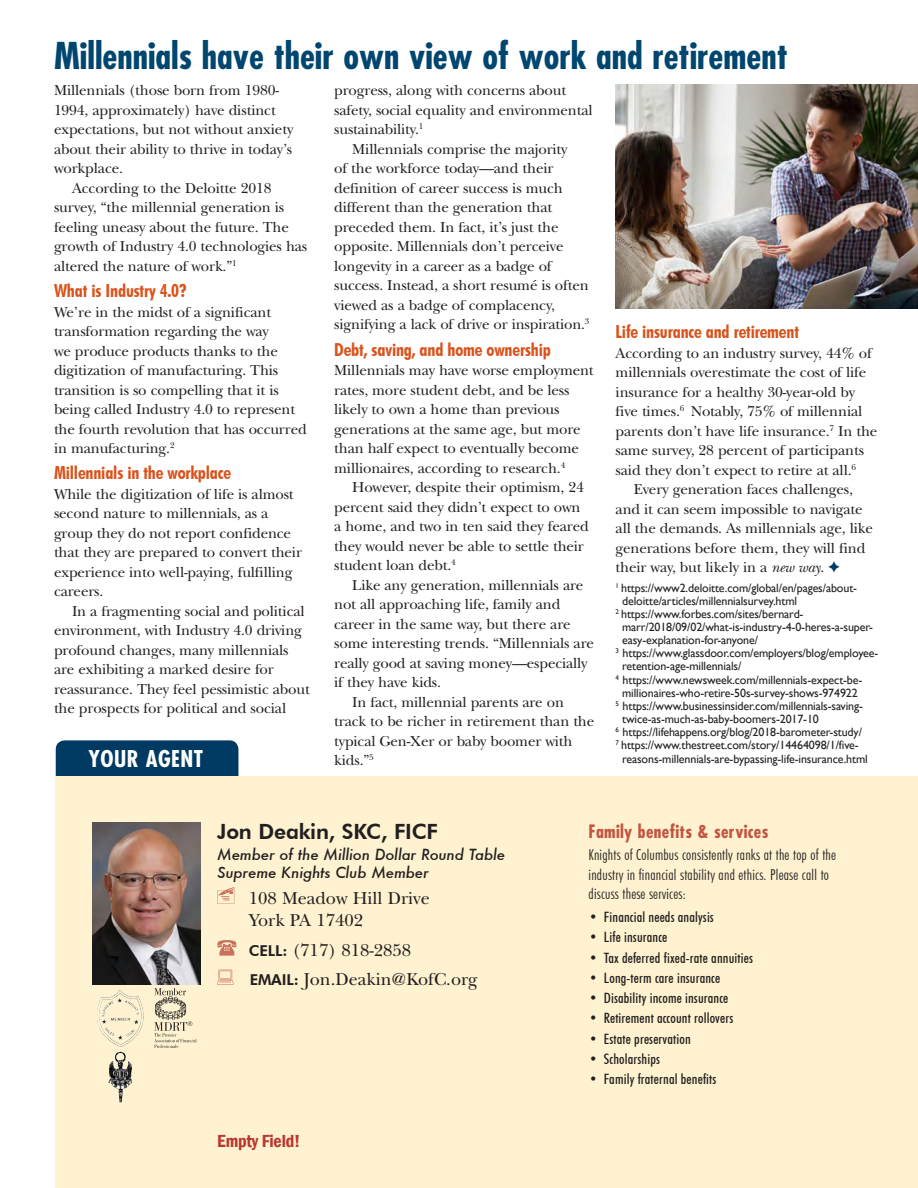
<style>
.page{position:relative;width:918px;height:1188px;background:#fff}
.page>*{position:absolute;margin:0;border:0;box-sizing:border-box;transform-origin:0 0}
.t1{font:700 condensed 36px "Futura";color:#00466f}
.t2{font:700 condensed 22.5px "Futura";letter-spacing:.02em;color:#fff}
.t3{font:800 21px "Futura BT";letter-spacing:-.01em;color:#231f20}
.t4{font:700 condensed 18px "Futura BT";letter-spacing:-.01em;color:#d9531c}
.t5{font:18px/22.5px "New Baskerville";color:#231f20}
.t6{font:700 condensed 18px "Futura";letter-spacing:.02em;color:#c15644}
.t7{font:600 condensed 18px "Franklin Gothic";letter-spacing:-.01em;color:#b83830}
.t8{font:15px/19.5px "New Baskerville";letter-spacing:-.01em;color:#231f20}
.t9{font:300 condensed 15px/19.5px "Futura BT";letter-spacing:.015em;color:#231f20}
.t10{font:italic 500 15px/18px "Futura";letter-spacing:-.01em;color:#231f20}
.t11{font:500 condensed 14.25px "Futura BT";letter-spacing:.01em;color:#231f20}
.t12{font:12px "Gill Sans";letter-spacing:-.01em;color:#231f20}
.s1{font-style:italic}
.s2{color:#003a62}
.s3{font-family:"Futura BT";font-weight:800;font-size:15px}
</style>
<div class="page">
<div style="left:56px;top:740px;width:182px;height:51px;background:#003a62;border-radius:9px"></div>
<div style="left:56px;top:777px;width:862px;height:411px;background:#fef2d0"></div>
<svg style="left:217px;top:887px;width:18px;height:17px"></svg>
<svg style="left:217px;top:940px;width:19px;height:16px"></svg>
<svg style="left:217px;top:970px;width:16px;height:15px"></svg>
<img style="left:93px;top:823px;width:108px;height:162px">
<img style="left:97px;top:990px;width:47px;height:57px">
<svg style="left:154px;top:988px;width:43px;height:60px"></svg>
<img style="left:108px;top:1052px;width:24px;height:50px">
<img style="left:616px;top:84px;width:302px;height:225px">
<h1 class="t1" style="left:54px;top:33px;width:735px">Millennials have their own view of work and retirement</h1>
<p class="t8" style="left:334px;top:81px;width:233px">progress, along with concerns about</p>
<p class="t8" style="left:334px;top:100px;width:260px">safety, social equality and environmental</p>
<p class="t8" style="left:334px;top:120px;width:91px">sustainability.<sup>1</sup></p>
<p class="t8" style="left:352px;top:139px;width:217px">Millennials comprise the majority</p>
<p class="t8" style="left:334px;top:159px;width:221px">of the workforce today—and their</p>
<p class="t8" style="left:334px;top:178px;width:230px">definition of career success is much</p>
<p class="t8" style="left:334px;top:198px;width:220px">different than the generation that</p>
<p class="t8" style="left:334px;top:217px;width:226px">preceded them. In fact, it’s just the</p>
<p class="t8" style="left:334px;top:237px;width:231px">opposite. Millennials don’t perceive</p>
<p class="t8" style="left:334px;top:256px;width:219px">longevity in a career as a badge of</p>
<p class="t8" style="left:334px;top:276px;width:256px">success. Instead, a short resumé is often</p>
<p class="t8" style="left:334px;top:295px;width:222px">viewed as a badge of complacency,</p>
<p class="t8" style="left:334px;top:315px;width:257px">signifying a lack of drive or inspiration.<sup>3</sup></p>
<p class="t4" style="left:334px;top:338px;width:218px">Debt, saving, and home ownership</p>
<p class="t8" style="left:334px;top:361px;width:261px">Millennials may have worse employment rates, more student debt, and be less likely to own a home than previous generations at the same age, but more than half expect to eventually become millionaires, according to research.<sup>4</sup></p>
<p class="t8" style="left:334px;top:478px;width:256px;text-indent:18px">However, despite their optimism, 24 percent said they didn’t expect to own a home, and two in ten said they feared they would never be able to settle their student loan debt.<sup>4</sup></p>
<p class="t8" style="left:352px;top:575px;width:233px">Like any generation, millennials are</p>
<p class="t8" style="left:334px;top:595px;width:228px">not all approaching life, family and</p>
<p class="t8" style="left:334px;top:614px;width:238px">career in the same way, but there are</p>
<p class="t8" style="left:334px;top:634px;width:261px">some interesting trends. “Millennials are</p>
<p class="t8" style="left:334px;top:653px;width:255px">really good at saving money—especially</p>
<p class="t8" style="left:334px;top:673px;width:108px">if they have kids.</p>
<p class="t8" style="left:352px;top:692px;width:213px">In fact, millennial parents are on</p>
<p class="t8" style="left:334px;top:712px;width:262px">track to be richer in retirement than the</p>
<p class="t8" style="left:334px;top:731px;width:240px">typical Gen-Xer or baby boomer with</p>
<p class="t8" style="left:334px;top:751px;width:41px">kids.”<sup>5</sup></p>
<p class="t8" style="left:54px;top:81px;width:241px">Millennials (those born from 1980-<br>1994, approximately) have distinct expectations, but not without anxiety about their ability to thrive in today’s workplace.</p>
<p class="t8" style="left:54px;top:178px;width:255px;text-indent:18px">According to the Deloitte 2018 survey, “the millennial generation is feeling uneasy about the future. The growth of Industry 4.0 technologies has altered the nature of work.”<sup>1</sup></p>
<p class="t4" style="left:54px;top:280px;width:134px">What is Industry 4.0?</p>
<p class="t8" style="left:54px;top:302px;width:254px">We’re in the midst of a significant transformation regarding the way<br>we produce products thanks to the digitization of manufacturing. This transition is so compelling that it is being called Industry 4.0 to represent the fourth revolution that has occurred in manufacturing.<sup>2</sup></p>
<p class="t4" style="left:54px;top:462px;width:179px">Millennials in the workplace</p>
<p class="t8" style="left:54px;top:484px;width:250px">While the digitization of life is almost second nature to millennials, as a group they do not report confidence that they are prepared to convert their experience into well-paying, fulfilling careers.</p>
<p class="t8" style="left:54px;top:601px;width:257px;text-indent:18px">In a fragmenting social and political environment, with Industry 4.0 driving profound changes, many millennials are exhibiting a marked desire for reassurance. They feel pessimistic about the prospects for political and social</p>
<p class="t4" style="left:616px;top:321px;width:185px">Life insurance and retirement</p>
<p class="t8" style="left:616px;top:343px;width:258px">According to an industry survey, 44% of</p>
<p class="t8" style="left:616px;top:363px;width:252px">millennials overestimate the cost of life</p>
<p class="t8" style="left:616px;top:382px;width:241px">insurance for a healthy 30-year-old by</p>
<p class="t8" style="left:616px;top:402px;width:248px">five times.<sup>6</sup> Notably, 75% of millennial</p>
<p class="t8" style="left:616px;top:421px;width:263px">parents don’t have life insurance.<sup>7</sup> In the</p>
<p class="t8" style="left:616px;top:441px;width:250px">same survey, 28 percent of participants</p>
<p class="t8" style="left:616px;top:460px;width:242px">said they don’t expect to retire at all.<sup>6</sup></p>
<p class="t8" style="left:634px;top:480px;width:221px">Every generation faces challenges,</p>
<p class="t8" style="left:616px;top:499px;width:248px">and it can seem impossible to navigate</p>
<p class="t8" style="left:616px;top:519px;width:259px">all the demands. As millennials age, like</p>
<p class="t8" style="left:616px;top:538px;width:251px">generations before them, they will find</p>
<p class="t8" style="left:616px;top:558px;width:226px">their way, but likely in a <span class="s1">new way</span>. <span class="s2">✦</span></p>
<p class="t12" style="left:616px;top:581px;width:243px"><sup>1</sup> https://www2.deloitte.com/global/en/pages/about-</p>
<p class="t12" style="left:622px;top:594px;width:177px">deloitte/articles/millennialsurvey.html</p>
<p class="t12" style="left:616px;top:607px;width:189px"><sup>2</sup> https://www.forbes.com/sites/bernard-</p>
<p class="t12" style="left:622px;top:620px;width:252px">marr/2018/09/02/what-is-industry-4-0-heres-a-super-</p>
<p class="t12" style="left:622px;top:633px;width:137px">easy-explanation-for-anyone/</p>
<p class="t12" style="left:616px;top:646px;width:264px"><sup>3</sup> https://www.glassdoor.com/employers/blog/employee-</p>
<p class="t12" style="left:622px;top:659px;width:121px">retention-age-millennials/</p>
<p class="t12" style="left:616px;top:672px;width:248px"><sup>4</sup> https://www.newsweek.com/millennials-expect-be-</p>
<p class="t12" style="left:622px;top:686px;width:237px">millionaires-who-retire-50s-survey-shows-974922</p>
<p class="t12" style="left:616px;top:699px;width:249px"><sup>5</sup> https://www.businessinsider.com/millennials-saving-</p>
<p class="t12" style="left:622px;top:712px;width:198px">twice-as-much-as-baby-boomers-2017-10</p>
<p class="t12" style="left:616px;top:725px;width:248px"><sup>6</sup> https://lifehappens.org/blog/2018-barometer-study/</p>
<p class="t12" style="left:616px;top:738px;width:245px"><sup>7</sup> https://www.thestreet.com/story/14464098/1/five-</p>
<p class="t12" style="left:622px;top:752px;width:247px">reasons-millennials-are-bypassing-life-insurance.html</p>
<h2 class="t2" style="left:89px;top:744px;width:116px">YOUR AGENT</h2>
<h3 class="t3" style="left:217px;top:819px;width:222px">Jon Deakin, SKC, FICF</h3>
<p class="t10" style="left:217px;top:845px;width:290px">Member of the Million Dollar Round Table<br>Supreme Knights Club Member</p>
<p class="t5" style="left:249px;top:887px;width:183px">108 Meadow Hill Drive<br>York PA 17402</p>
<p class="t5" style="left:249px;top:935px;width:230px;line-height:29.2px"><span class="s3">CELL:</span> (717) 818-2858<br><span class="s3">EMAIL:</span> Jon.Deakin@KofC.org</p>
<p class="t7" style="left:217px;top:1129px;width:85px">Empty Field!</p>
<p class="t6" style="left:589px;top:820px;width:182px">Family benefits &amp; services</p>
<p class="t9" style="left:589px;top:845px;width:249px">Knights of Columbus consistently ranks at the top of the industry in financial stability and ethics. Please call to discuss these services:</p>
<p class="t11" style="left:589px;top:908px;width:126px">• Financial needs analysis</p>
<p class="t11" style="left:589px;top:929px;width:80px">• Life insurance</p>
<p class="t11" style="left:589px;top:949px;width:165px">• Tax deferred fixed-rate annuities</p>
<p class="t11" style="left:589px;top:969px;width:133px">• Long-term care insurance</p>
<p class="t11" style="left:589px;top:989px;width:141px">• Disability income insurance</p>
<p class="t11" style="left:589px;top:1010px;width:146px">• Retirement account rollovers</p>
<p class="t11" style="left:589px;top:1030px;width:103px">• Estate preservation</p>
<p class="t11" style="left:589px;top:1050px;width:72px">• Scholarships</p>
<p class="t11" style="left:589px;top:1070px;width:129px">• Family fraternal benefits</p>
</div>
